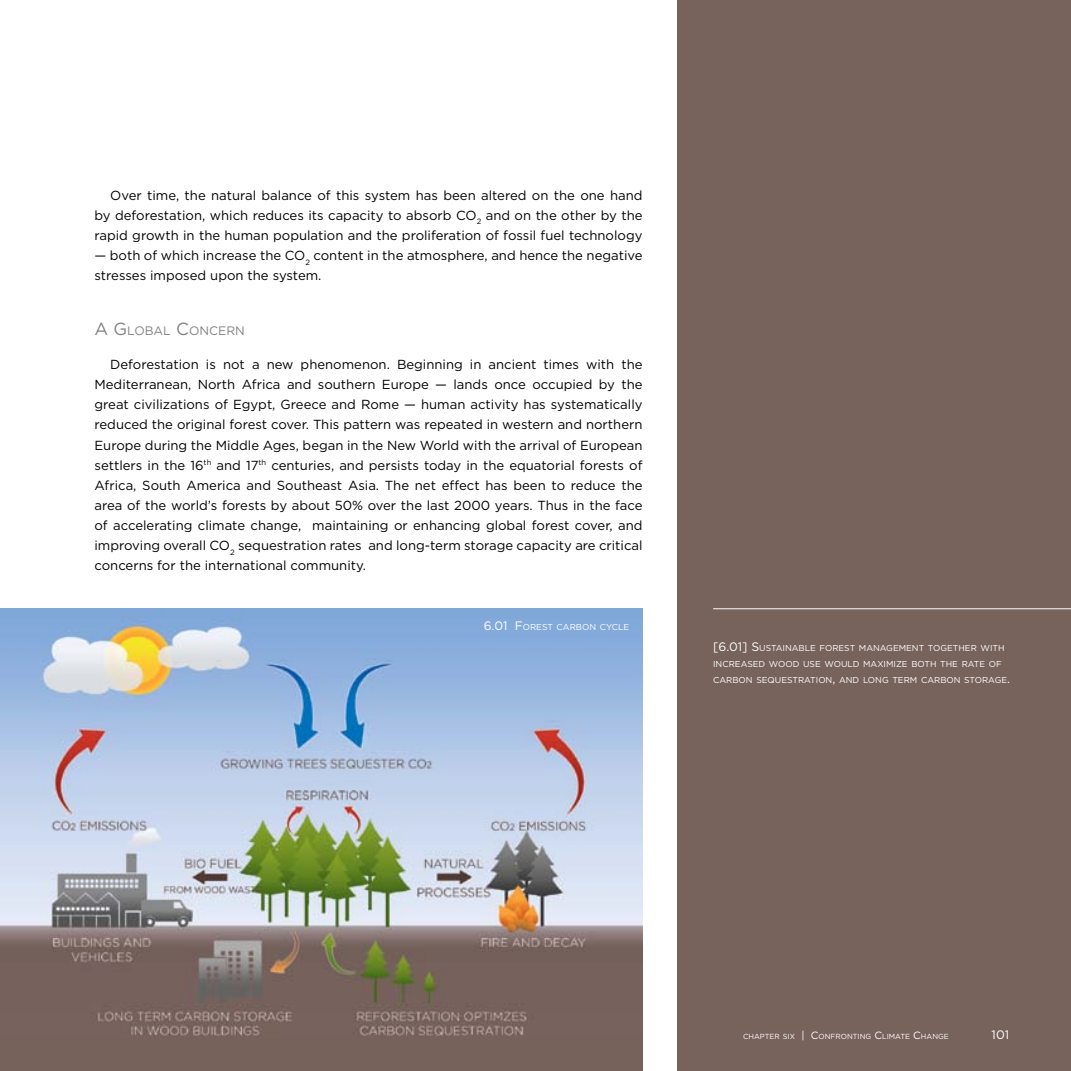
<style>
.page{position:relative;width:1071px;height:1071px;background:#fff}
.page>*{position:absolute;margin:0;border:0;box-sizing:border-box;transform-origin:0 0}
.t1{font:13.12px/20.1px "Gotham";color:#000;text-align:justify}
.t2{font:12.25px "Gotham";color:#808285}
.t3{font:12.25px "Gotham";color:#fff}
.t4{font:8.58px/15.8px "Gotham";color:#fff}
.t5{font:7.35px "Gotham";color:#fff}
.s1{font-size:17.5px}
.s2{font-size:12.25px}
.s3{font-size:10.5px}
</style>
<div class="page">
<div style="left:677px;top:0;width:394px;height:1071px;background:#77625c"></div>
<div style="left:0;top:1037px;width:643px;height:34px;background:#77615b"></div>
<img style="left:0;top:609px;width:643px;height:428px">
<hr style="left:713px;top:608px;width:358px;height:1px;background:#fff">
<p class="t1" style="left:94px;top:185px;width:550px;text-indent:16px">Over time, the natural balance of this system has been altered on the one hand by deforestation, which reduces its capacity to absorb CO <sub>2</sub> and on the other by the rapid growth in the human population and the proliferation of fossil fuel technology</p>
<p class="t1" style="left:95px;top:245px;width:550px">— both of which increase the CO <sub>2</sub> content in the atmosphere, and hence the negative stresses imposed upon the system.</p>
<p class="t2" style="left:94px;top:324px;width:150px"><span class="s1">A G</span> LOBAL <span class="s1">C</span>ONCERN</p>
<p class="t1" style="left:94px;top:354px;width:550px;text-indent:16px">Deforestation is not a new phenomenon. Beginning in ancient times with the Mediterranean, North Africa and southern Europe — lands once occupied by the great civilizations of Egypt, Greece and Rome — human activity has systematically reduced the original forest cover. This pattern was repeated in western and northern Europe during the Middle Ages, began in the New World with the arrival of European settlers in the 16<sup>th</sup> and 17<sup>th</sup> centuries, and persists today in the equatorial forests of Africa, South America and Southeast Asia. The net effect has been to reduce the area of the world’s forests by about 50% over the last 2000 years. Thus in the face of accelerating climate change, maintaining or enhancing global forest cover, and improving overall CO <sub>2</sub> sequestration rates and long-term storage capacity are critical concerns for the international community.</p>
<p class="t4" style="left:484px;top:619px;width:147px"><span class="s2">6.01 F</span>OREST CARBON CYCLE</p>
<p class="t4" style="left:713px;top:640px;width:299px"><span class="s2">[6.01] S</span>USTAINABLE FOREST MANAGEMENT TOGETHER WITH<br>INCREASED WOOD USE WOULD MAXIMIZE BOTH THE RATE OF<br>CARBON SEQUESTRATION<span class="s2">,</span> AN D LONG TERM CARBON STORAGE<span class="s2">.</span></p>
<p class="t5" style="left:743px;top:1032px;width:207px">CHAPTER SIX <span class="s3">| C</span>ON FRONTING <span class="s3">C</span>LIMATE <span class="s3">C</span>HANGE</p>
<p class="t3" style="left:992px;top:1028px;width:19px">101</p>
</div>
